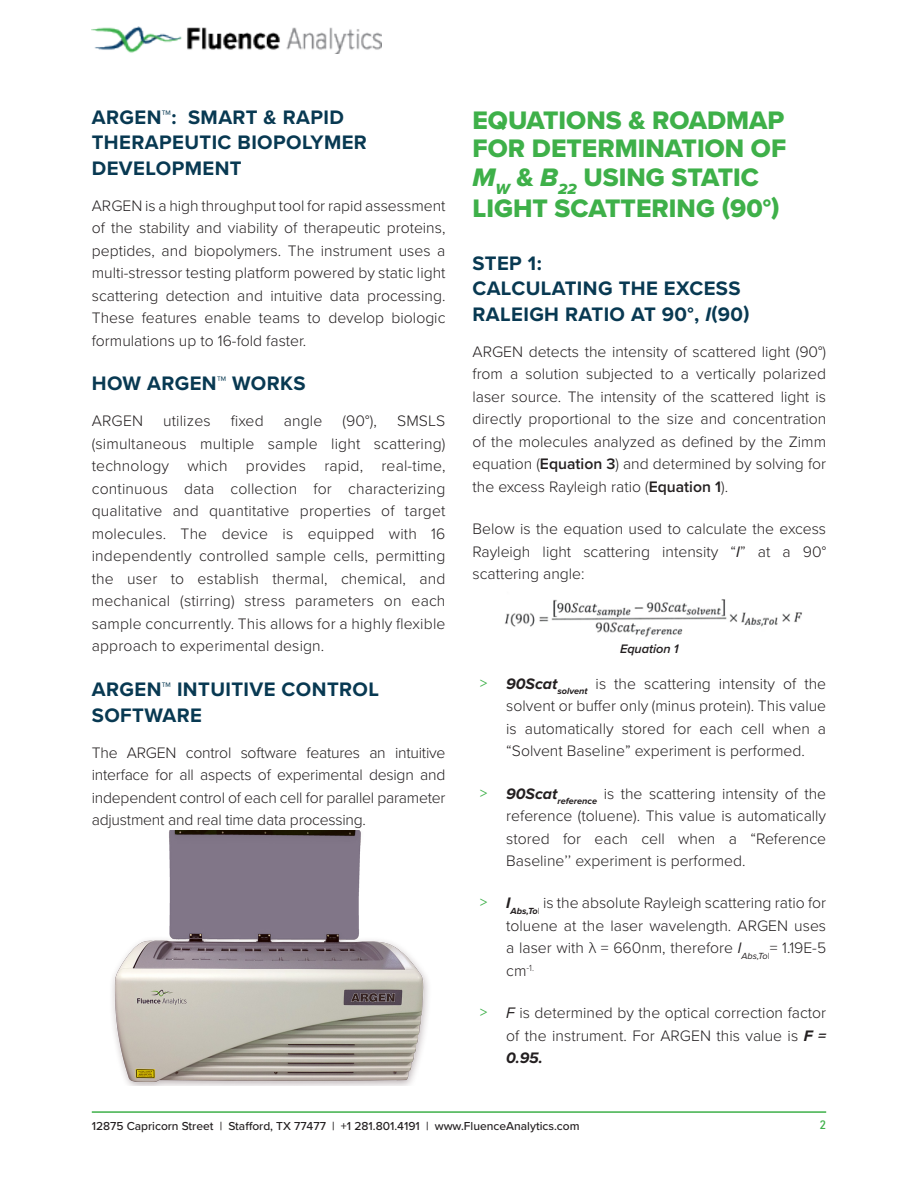
<style>
.page{position:relative;width:918px;height:1188px;background:#fff}
.page>*{position:absolute;margin:0;border:0;box-sizing:border-box;transform-origin:0 0}
.t1{font:26.25px/28.5px "Proxima Nova Extrabld";color:#3eb049;text-align:justify}
.subtitle{font:700 20.25px/25.5px "Proxima Nova";letter-spacing:.02em;color:#083952}
.Body{font:700 20.25px/25.5px "Proxima Nova";letter-spacing:.02em;color:#083952}
.Body-2{font:300 15.75px/22.5px "Proxima Nova";color:#231f20;text-align:justify}
.t2{font:italic 600 12.75px "Proxima Nova";letter-spacing:-.005em;color:#231f20}
.t3{font:500 12px "Proxima Nova";color:#231f20}
.t4{font:500 12px "URWDIN";color:#3eb049}
.t5{font:300 9.15px "Proxima Nova";color:#231f20}
.s1{font-family:"Proxima Nova Extrabld It"}
.s2{font-style:italic}
.s3{font-weight:600}
.s4{font-weight:400;font-style:italic}
.s5{font-family:"URWDIN";color:#3eb049}
.s6{font-weight:700;font-style:italic}
.s7{font-size:15.75px}
</style>
<div class="page">
<hr style="left:92px;top:1111px;width:734px;height:2px;background:#3eb049">
<img style="left:112px;top:831px;width:316px;height:255px">
<img style="left:504px;top:599px;width:298px;height:38px">
<img style="left:91px;top:26px;width:291px;height:27px">
<p class="subtitle" style="left:92px;top:104px;width:277px">ARGEN™: SMART &amp; RAPID<br>THERAPEUTIC BIOPOLYMER<br>DEVELOPMENT</p>
<p class="Body-2" style="left:92px;top:194px;width:355px">ARGEN is a high throughput tool for rapid assessment of the stability and viability of therapeutic proteins, peptides, and biopolymers. The instrument uses a multi-stressor testing platform powered by static light scattering detection and intuitive data processing.<br>These features enable teams to develop biologic formulations up to 16-fold faster.</p>
<p class="subtitle" style="left:92px;top:370px;width:215px">HOW ARGEN™ WORKS</p>
<p class="Body-2" style="left:92px;top:409px;width:53px">ARGEN</p>
<p class="Body-2" style="left:163px;top:409px;width:49px">utilizes</p>
<p class="Body-2" style="left:231px;top:409px;width:34px">fixed</p>
<p class="Body-2" style="left:284px;top:409px;width:40px">angle</p>
<p class="Body-2" style="left:342px;top:409px;width:36px">(90°),</p>
<p class="Body-2" style="left:92px;top:409px;width:355px;text-indent:305px">SMSLS (simultaneous multiple sample light scattering) technology which provides rapid, real-time, continuous data collection for characterizing qualitative and quantitative properties of target molecules. The device is equipped with 16 independently controlled sample cells, permitting the user to establish thermal, chemical, and mechanical (stirring) stress parameters on each sample concurrently. This allows for a highly flexible approach to experimental design.</p>
<p class="Body" style="left:92px;top:676px;width:289px">ARGEN™ INTUITIVE CONTROL<br>SOFTWARE</p>
<p class="Body-2" style="left:92px;top:741px;width:355px">The ARGEN control software features an intuitive interface for all aspects of experimental design and independent control of each cell for parallel parameter adjustment and real time data processing.</p>
<p class="t1" style="left:472px;top:105px;width:315px">EQUATIONS &amp; ROADMAP FOR DETERMINATION OF <span class="s1">M</span><sub>W</sub> &amp; <span class="s1">B</span><sub>22</sub> USING STATIC</p>
<p class="t1" style="left:472px;top:194px;width:309px">LIGHT SCATTERING (90°)</p>
<p class="subtitle" style="left:472px;top:250px;width:278px">STEP 1:<br>CALCULATING THE EXCESS<br>RALEIGH RATIO AT 90°, <span class="s2">I</span>(90)</p>
<p class="Body-2" style="left:472px;top:339px;width:355px">ARGEN detects the intensity of scattered light (90°) from a solution subjected to a vertically polarized laser source. The intensity of the scattered light is directly proportional to the size and concentration of the molecules analyzed as defined by the Zimm equation (<span class="s3">Equation 3</span>) and determined by solving for the excess Rayleigh ratio (<span class="s3">Equation 1</span>).</p>
<p class="Body-2" style="left:472px;top:517px;width:355px">Below is the equation used to calculate the excess Rayleigh light scattering intensity “<span class="s4">I</span>” at a 90° scattering angle:</p>
<p class="t2" style="left:620px;top:639px;width:60px">Equation 1</p>
<p class="Body-2" style="left:506px;top:671px;width:321px;text-indent:-27px"><span class="s5">&gt;</span> <span class="s6">90Scat</span><sub>solvent</sub> is the scattering intensity of the solvent or buffer only (minus protein). This value is automatically stored for each cell when a “Solvent Baseline” experiment is performed.</p>
<p class="Body-2" style="left:506px;top:781px;width:321px;text-indent:-27px"><span class="s5">&gt;</span> <span class="s6">90Scat</span><sub>reference</sub> is the scattering intensity of the reference (toluene). This value is automatically stored for each cell when a “Reference Baseline’’ experiment is performed.</p>
<p class="Body-2" style="left:506px;top:891px;width:321px;text-indent:-27px"><span class="s5">&gt;</span> <span class="s6">I</span><sub>Abs,To</sub><sub>l</sub> is the absolute Rayleigh scattering ratio for toluene at the laser wavelength. ARGEN uses a laser with λ = 660nm, therefore <span class="s4">l</span><sub>Abs,To</sub><sub>l</sub>= 1.19E-5</p>
<p class="t5" style="left:506px;top:961px;width:29px"><span class="s7">cm</span>-1.</p>
<p class="Body-2" style="left:506px;top:1001px;width:321px;text-indent:-27px"><span class="s5">&gt;</span> <span class="s4">F</span> is determined by the optical correction factor of the instrument. For ARGEN this value is <span class="s6">F = 0.95.</span></p>
<p class="t3" style="left:92px;top:1117px;width:489px">12875 Capricorn Street | Stafford, TX 77477 | +1 281.801.4191 | www.FluenceAnalytics.com</p>
<p class="t4" style="left:820px;top:1117px;width:8px">2</p>
</div>
